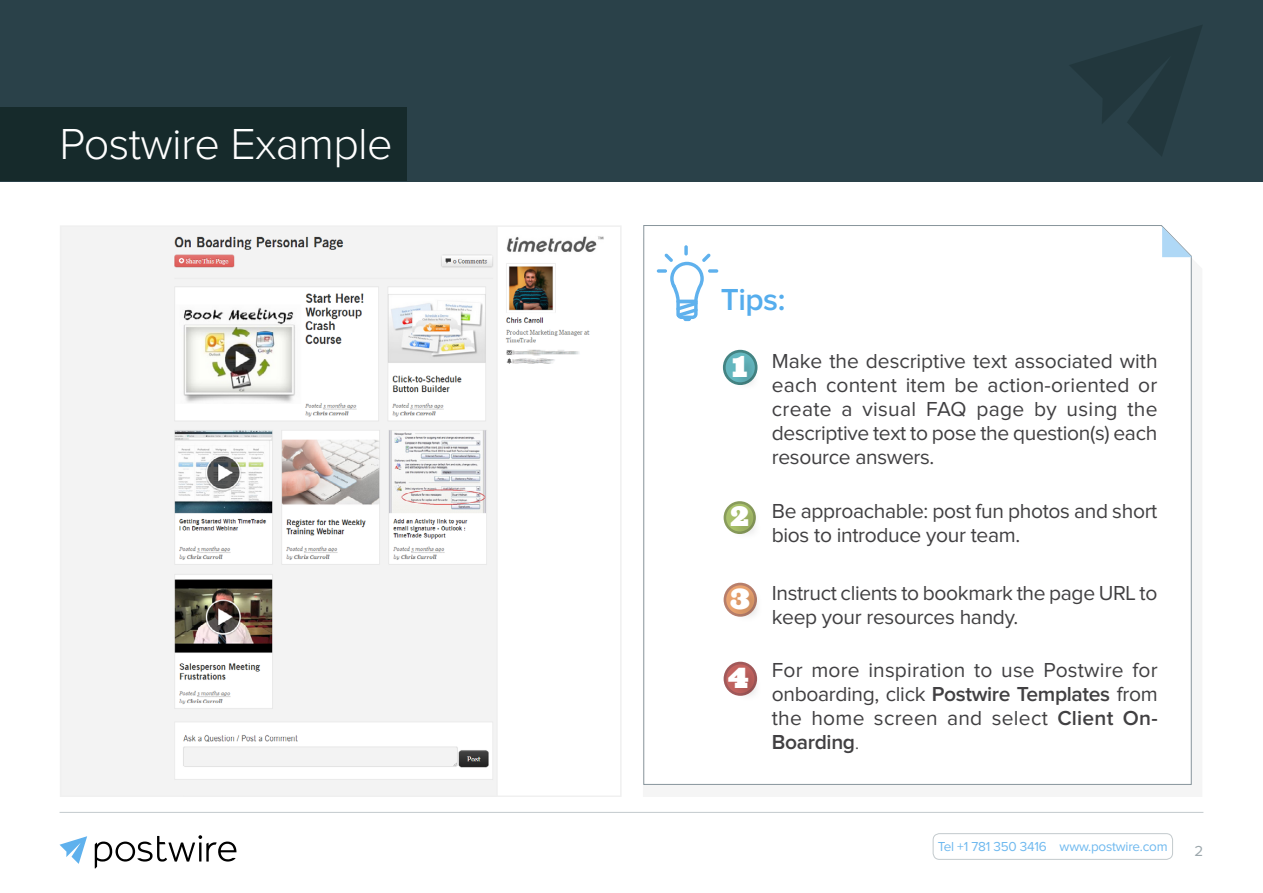
<style>
.page{position:relative;width:1263px;height:893px;background:#fff}
.page>*{position:absolute;margin:0;border:0;box-sizing:border-box;transform-origin:0 0}
.t1{font:300 45px "Proxima Nova";letter-spacing:-.015em;color:#fff}
.t2{font:600 31.5px "Proxima Nova";color:#55aded}
.t3{font:27.75px "Ziggurat HTF Black";color:#fff}
.t4{font:26.85px "Ziggurat HTF Black";color:#fff}
.t5{font:25.8px "Ziggurat HTF Black";color:#fff}
.t6{font:21px/24px "Proxima Nova";letter-spacing:-.015em;color:#414042;text-align:justify}
.t7{font:15px "Proxima Nova";color:#9ca7ac}
.t8{font:13.5px "Proxima Nova";letter-spacing:-.015em;color:#6fb9ef}
.s1{font-weight:600}
.s2{font-weight:300}
</style>
<div class="page">
<svg style="left:95px;top:835px;width:141px;height:33px"></svg>
<svg style="left:60px;top:836px;width:27px;height:28px"></svg>
<hr style="left:60px;top:812px;width:1143px;height:1px;background:#c3cacd">
<div style="left:933px;top:833px;width:240px;height:26px;border:1px solid #c3cacd;border-radius:6px"></div>
<svg style="left:643px;top:225px;width:548px;height:560px"></svg>
<svg style="left:1162px;top:227px;width:30px;height:30px"></svg>
<div style="left:0;top:0;width:1263px;height:181px;background:#2a4149"></div>
<svg style="left:1070px;top:25px;width:132px;height:131px"></svg>
<div style="left:0;top:108px;width:406px;height:73px;background:#162a2b"></div>
<svg style="left:684px;top:245px;width:4px;height:10px"></svg>
<svg style="left:708px;top:269px;width:10px;height:4px"></svg>
<svg style="left:657px;top:269px;width:10px;height:4px"></svg>
<svg style="left:664px;top:253px;width:47px;height:68px"></svg>
<img style="left:63px;top:228px;width:541px;height:566px">
<div style="left:60px;top:225px;width:562px;height:572px;border:2px solid #f0f0f0"></div>
<svg style="left:725px;top:502px;width:30px;height:31px"></svg>
<div style="left:724px;top:501px;width:32px;height:33px;border:3px solid #889b5b;border-radius:50%"></div>
<div style="left:729px;top:504px;width:34px;height:36px;background:#000;opacity:.13"></div>
<svg style="left:724px;top:351px;width:32px;height:33px"></svg>
<div style="left:723px;top:350px;width:34px;height:35px;border:3px solid #448483;border-radius:50%"></div>
<div style="left:731px;top:354px;width:30px;height:37px;background:#000;opacity:.13"></div>
<svg style="left:725px;top:584px;width:31px;height:31px"></svg>
<div style="left:724px;top:583px;width:33px;height:34px;border:3px solid #b77e6b;border-radius:50%"></div>
<div style="left:729px;top:587px;width:35px;height:37px;background:#000;opacity:.13"></div>
<div style="left:724px;top:662px;width:33px;height:34px;border:3px solid #a1595a;border-radius:50%"></div>
<div style="left:727px;top:665px;width:36px;height:37px;background:#000;opacity:.13"></div>
<h1 class="t1" style="left:60px;top:123px;width:335px">Postwire Example</h1>
<h2 class="t2" style="left:721px;top:285px;width:66px">Tips:</h2>
<p class="t6" style="left:772px;top:349px;width:387px">Make the descriptive text associated with each content item be action-oriented or create a visual FAQ page by using the descriptive text to pose the question(s) each resource answers.</p>
<p class="t6" style="left:772px;top:499px;width:387px">Be approachable: post fun photos and short bios to introduce your team.</p>
<p class="t6" style="left:772px;top:581px;width:387px">Instruct clients to bookmark the page URL to keep your resources handy.</p>
<p class="t6" style="left:772px;top:659px;width:387px">For more inspiration to use Postwire for onboarding, click <span class="s1">Postwire Templates</span> from the home screen and select <span class="s1">Client On-Boarding</span><span class="s2">.</span></p>
<h3 class="t3" style="left:732px;top:348px;width:16px">1</h3>
<p class="t5" style="left:729px;top:500px;width:22px">2</p>
<p class="t4" style="left:730px;top:582px;width:22px">3</p>
<p class="t4" style="left:728px;top:660px;width:22px">4</p>
<p class="t8" style="left:938px;top:839px;width:231px">Tel +1 781 350 3416 www.postwire.com</p>
<p class="t7" style="left:1194px;top:843px;width:10px">2</p>
</div>
